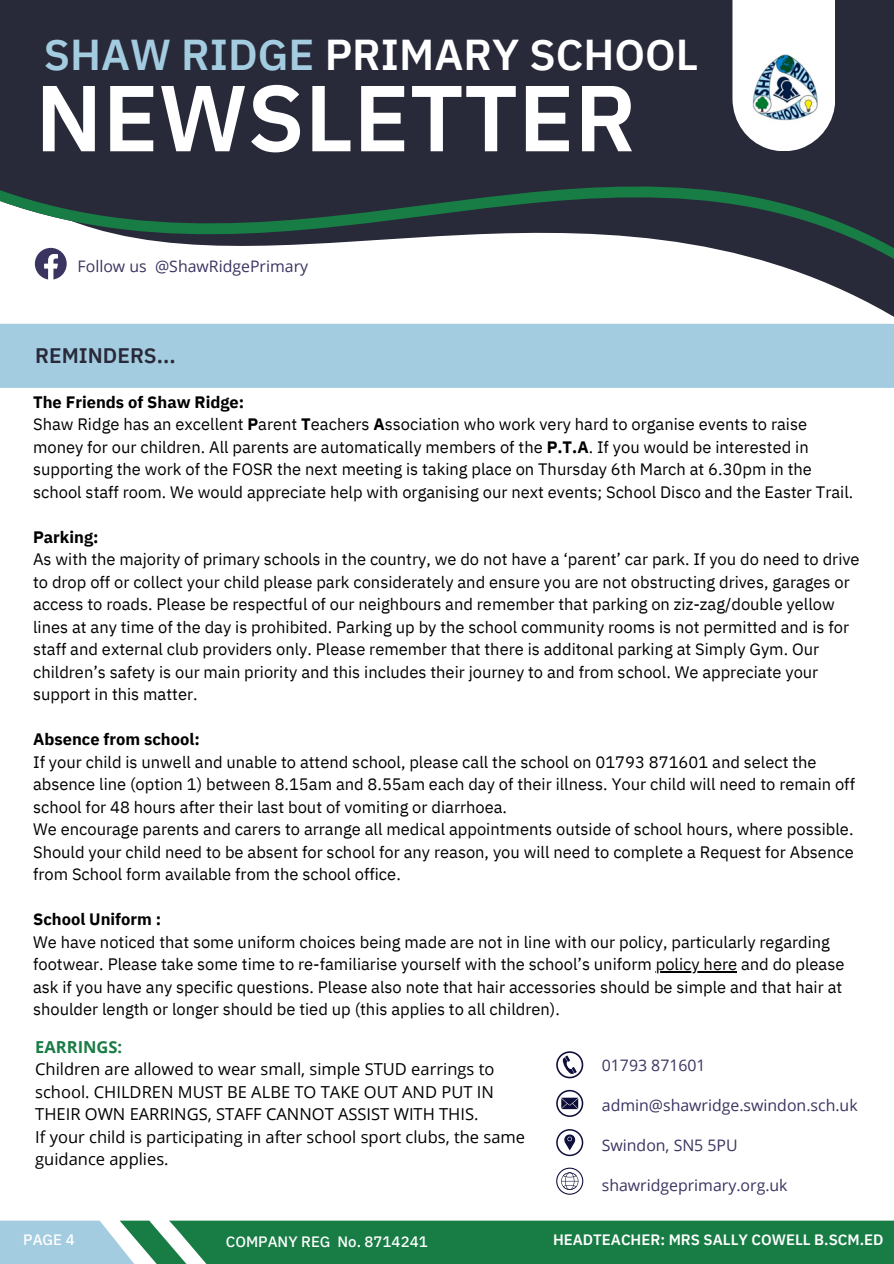
<style>
.page{position:relative;width:894px;height:1264px;background:#fff}
.page>*{position:absolute;margin:0;border:0;box-sizing:border-box;transform-origin:0 0}
.t1{font:600 93.45px "IBM Plex Sans Thai";color:#fff}
.t2{font:600 43.05px "IBM Plex Sans Thai";color:#fff}
.t3{font:600 21px "IBM Plex Sans Thai";color:#282939}
.t4{font:16.5px/22.5px "IBM Plex Sans Thai";color:#000}
.t5{font:16.5px/22.5px "Open Sans";color:#000;text-align:justify}
.t6{font:700 16.5px "IBM Plex Sans Thai";color:#000}
.t7{font:700 16.5px "Open Sans";color:#187c45}
.t8{font:15.9px "Open Sans";color:#3a3461}
.t9{font:600 15px "IBM Plex Sans Thai";color:#fff}
.t10{font:500 15px "IBM Plex Sans Thai";color:#fff}
.s1{color:#a4cce0}
.s2{font-weight:700}
</style>
<div class="page">
<div style="left:0;top:0;width:893px;height:108px;background:#282939"></div>
<svg style="left:0;top:108px;width:893px;height:216px;fill:#282939"></svg>
<svg style="left:0;top:1220px;width:893px;height:43px;background:#378e64"></svg>
<svg style="left:732px;top:0;width:103px;height:151px"></svg>
<img style="left:746px;top:55px;width:75px;height:68px">
<svg style="left:556px;top:1051px;width:27px;height:27px"></svg>
<svg style="left:556px;top:1089px;width:27px;height:27px"></svg>
<svg style="left:556px;top:1129px;width:27px;height:27px"></svg>
<svg style="left:556px;top:1167px;width:27px;height:27px"></svg>
<div style="left:0;top:324px;width:893px;height:64px;background:#a4cce0"></div>
<svg style="left:35px;top:248px;width:31px;height:31px"></svg>
<hr style="left:655px;top:971px;width:82px;height:1px;background:#000">
<p class="t2" style="left:44px;top:30px;width:656px"><span class="s1">SHAW RIDGE</span> PRIMARY SCHOOL</p>
<p class="t1" style="left:35px;top:64px;width:602px">NEWSLETTER</p>
<p class="t8" style="left:78px;top:255px;width:232px">Follow us @ShawRidgePrimary</p>
<p class="t3" style="left:35px;top:343px;width:142px">REMINDERS...</p>
<p class="t6" style="left:33px;top:392px;width:213px">The Friends of Shaw Ridge:</p>
<p class="t4" style="left:33px;top:413px;width:821px">Shaw Ridge has an excellent <span class="s2">P</span>arent <span class="s2">T</span>eachers <span class="s2">A</span>ssociation who work very hard to organise events to raise money for our children. All parents are automatically members of the <span class="s2">P.T.A</span>. If you would be interested in supporting the work of the FOSR the next meeting is taking place on Thursday 6th March at 6.30pm in the school staff room. We would appreciate help with organising our next events; School Disco and the Easter Trail.</p>
<p class="t6" style="left:33px;top:527px;width:67px">Parking:</p>
<p class="t4" style="left:33px;top:548px;width:827px">As with the majority of primary schools in the country, we do not have a ‘parent’ car park. If you do need to drive to drop off or collect your child please park considerately and ensure you are not obstructing drives, garages or access to roads. Please be respectful of our neighbours and remember that parking on ziz-zag/double yellow lines at any time of the day is prohibited. Parking up by the school community rooms is not permitted and is for staff and external club providers only. Please remember that there is additonal parking at Simply Gym. Our children’s safety is our main priority and this includes their journey to and from school. We appreciate your support in this matter.</p>
<p class="t6" style="left:33px;top:730px;width:168px">Absence from school:</p>
<p class="t4" style="left:33px;top:751px;width:823px">If your child is unwell and unable to attend school, please call the school on 01793 871601 and select the absence line (option 1) between 8.15am and 8.55am each day of their illness. Your child will need to remain off school for 48 hours after their last bout of vomiting or diarrhoea.</p>
<p class="t4" style="left:33px;top:818px;width:821px;text-align:justify">We encourage parents and carers to arrange all medical appointments outside of school hours, where possible.<br>Should your child need to be absent for school for any reason, you will need to complete a Request for Absence from School form available from the school office.</p>
<p class="t6" style="left:33px;top:910px;width:130px">School Uniform :</p>
<p class="t4" style="left:33px;top:931px;width:812px">We have noticed that some uniform choices being made are not in line with our policy, particularly regarding footwear. Please take some time to re-familiarise yourself with the school’s uniform policy here and do please</p>
<p class="t4" style="left:33px;top:976px;width:810px">ask if you have any specific questions. Please also note that hair accessories should be simple and that hair at shoulder length or longer should be tied up (this applies to all children).</p>
<p class="t7" style="left:35px;top:1034px;width:88px">EARRINGS:</p>
<p class="t5" style="left:35px;top:1057px;width:460px">Children are allowed to wear small, simple STUD earrings to school. CHILDREN MUST BE ALBE TO TAKE OUT AND PUT IN THEIR OWN EARRINGS, STAFF CANNOT ASSIST WITH THIS.</p>
<p class="t5" style="left:35px;top:1124px;width:491px">If your child is participating in after school sport clubs, the same guidance applies.</p>
<h2 class="t8" style="left:601px;top:1054px;width:105px">01793 871601</h2>
<h1 class="t8" style="left:601px;top:1094px;width:257px">admin@shawridge.swindon.sch.uk</h1>
<p class="t8" style="left:601px;top:1133px;width:137px">Swindon, SN5 5PU</p>
<p class="t8" style="left:601px;top:1173px;width:187px">shawridgeprimary.org.uk</p>
<p class="t10" style="left:23px;top:1231px;width:53px">PAGE 4</p>
<h3 class="t10" style="left:226px;top:1232px;width:203px">COMPANY REG No. 8714241</h3>
<p class="t9" style="left:553px;top:1231px;width:332px">HEADTEACHER: MRS SALLY COWELL B.SCM.ED</p>
</div>
